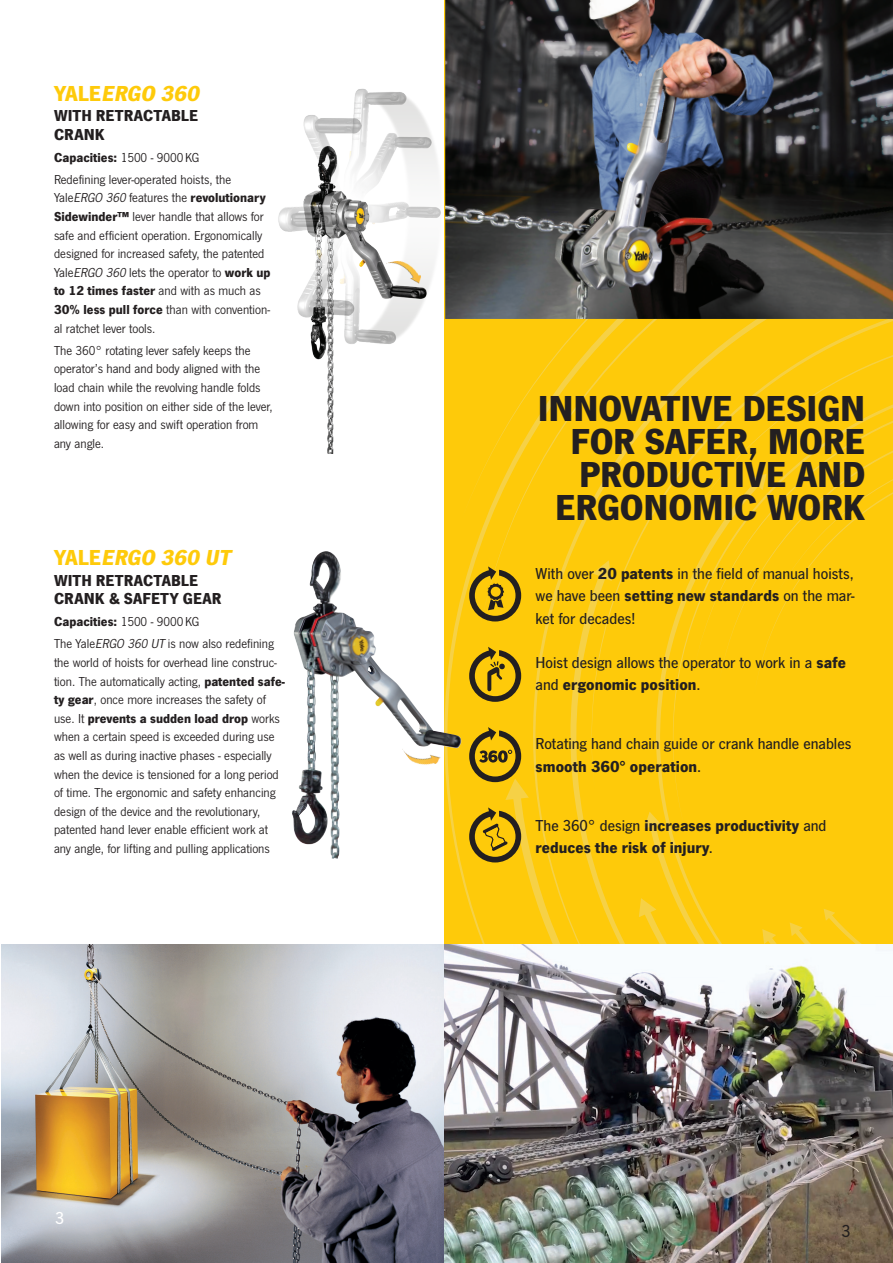
<style>
.page{position:relative;width:893px;height:1263px;background:#fff}
.page>*{position:absolute;margin:0;border:0;box-sizing:border-box;transform-origin:0 0}
.t1{font:700 37.5px/33px "News Got";letter-spacing:-.005em;color:#231f20;text-align:right}
.t2{font:italic 700 22.5px "News Got";color:#feca0a}
.t3{font:500 18px "News Got";color:#231f20}
.t4{font:500 18px "News Got";color:#fff}
.t5{font:500 16.5px/22.4px "News Got";color:#231f20}
.t6{font:700 16.5px/18.5px "News Got";letter-spacing:.005em;color:#231f20}
.t7{font:13.5px/18.6px "News Got";color:#231f20}
.s1{font-style:normal}
.s2{font-weight:700}
.s3{font-style:italic}
.s4{font-weight:500}
</style>
<div class="page">
<div style="left:444px;top:453px;width:449px;height:491px;background:#feca0a"></div>
<svg style="left:461px;top:319px;width:432px;height:290px;background:#fdca0d"></svg>
<img style="left:278px;top:57px;width:209px;height:396px">
<img style="left:386px;top:258px;width:38px;height:30px">
<img style="left:292px;top:551px;width:40px;height:295px">
<img style="left:402px;top:738px;width:41px;height:27px">
<svg style="left:469px;top:727px;width:60px;height:73px;background:#c9a112"></svg>
<svg style="left:469px;top:807px;width:52px;height:55px;background:#b39013"></svg>
<svg style="left:469px;top:647px;width:52px;height:55px;background:#b18e11"></svg>
<svg style="left:469px;top:566px;width:52px;height:55px;background:#ad8b12"></svg>
<div style="left:491px;top:587px;width:10px;height:10px;background:#feca0a;border-radius:50%"></div>
<img style="left:445px;top:0;width:448px;height:319px">
<img style="left:1px;top:944px;width:443px;height:319px">
<img style="left:444px;top:944px;width:449px;height:319px">
<h2 class="t2" style="left:54px;top:80px;width:151px"><span class="s1">YA L E</span> ERGO 360</h2>
<p class="t6" style="left:54px;top:107px;width:146px">WITH RETRACTABLE<br>CRANK</p>
<p class="t7" style="left:54px;top:147px;width:179px;line-height:22px"><span class="s2">Capacities:</span> 1500 - 9000KG<br>Redefining lever-operated hoists, the</p>
<p class="t7" style="left:54px;top:189px;width:218px">Yale<span class="s3">ERGO 360</span> features the <span class="s2">revolutionary Sidewinder™</span> lever handle that allows for safe and efficient operation. Ergonomically designed for increased safety, the patented Yale<span class="s3">ERGO 360</span> lets the operator to <span class="s2">work up to 12 times faster</span> and with as much as <span class="s2">30% less pull force</span> than with convention&shy;al ratchet lever tools.</p>
<p class="t7" style="left:54px;top:341px;width:220px">The 360° rotating lever safely keeps the operator’s hand and body aligned with the load chain while the revolving handle folds down into position on either side of the lever, allowing for easy and swift operation from any angle.</p>
<h2 class="t2" style="left:54px;top:544px;width:183px"><span class="s1">YA L E</span> ERGO 360 UT</h2>
<p class="t6" style="left:54px;top:571px;width:169px">WITH RETRACTABLE<br>CRANK &amp; SAFETY GEAR</p>
<p class="t7" style="left:54px;top:611px;width:221px;line-height:22px"><span class="s2">Capacities:</span> 1500 - 9000KG<br>The Yale<span class="s3">ERGO 360 UT</span> is now also redefining</p>
<p class="t7" style="left:54px;top:653px;width:232px">the world of hoists for overhead line construc&shy;tion. The automatically acting, <span class="s2">patented safe&shy;ty gear</span>, once more increases the safety of use. It <span class="s2">prevents a sudden load drop</span> works when a certain speed is exceeded during use as well as during inactive phases - especially when the device is tensioned for a long period of time. The ergonomic and safety enhancing design of the device and the revolutionary, patented hand lever enable efficient work at any angle, for lifting and pulling applications</p>
<h3 class="t4" style="left:55px;top:1208px;width:11px">3</h3>
<h1 class="t1" style="left:538px;top:392px;width:329px">INNOVATIVE DESIGN<br>FOR SAFER, MORE<br>PRODUCTIVE AND<br>ERGONOMIC WORK</h1>
<p class="t5" style="left:536px;top:562px;width:320px;text-align:justify">With over <span class="s2">20 patents</span> in the field of manual hoists, we have been <span class="s2">setting new standards</span> on the mar&shy;ket for decades!</p>
<p class="t5" style="left:536px;top:651px;width:312px">Hoist design allows the operator to work in a <span class="s2">safe </span>and <span class="s2">ergonomic position</span>.</p>
<p class="t5" style="left:536px;top:733px;width:317px">Rotating hand chain guide or crank handle enables <span class="s2">smooth 360° operation</span>.</p>
<p class="t6" style="left:536px;top:814px;width:292px;line-height:22.4px"><span class="s4">The 360° design</span> increases productivity <span class="s4">and </span>reduces the risk of injury<span class="s4">.</span></p>
<h3 class="t3" style="left:841px;top:1221px;width:11px">3</h3>
</div>
